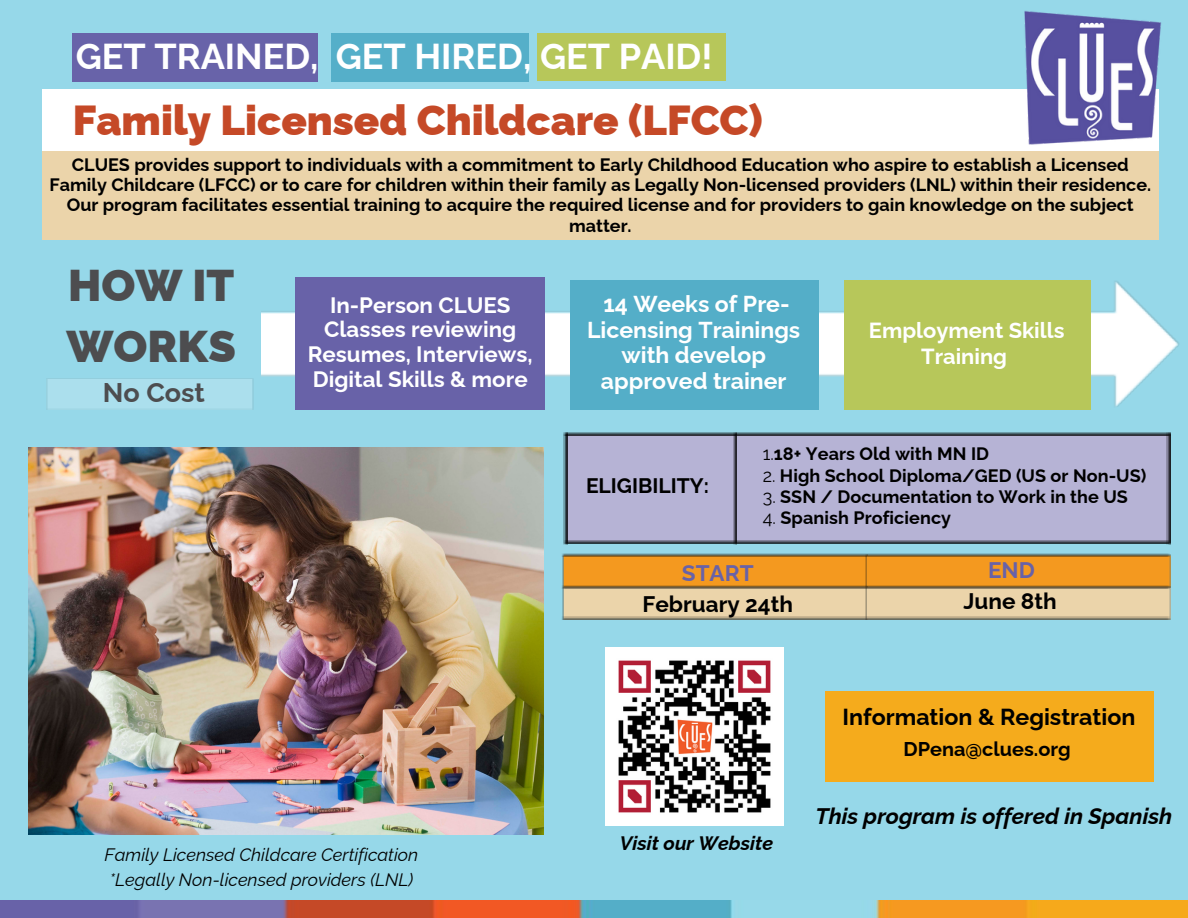
<style>
.page{position:relative;width:1188px;height:918px;background:#96d8e9}
.page>*{position:absolute;margin:0;border:0;box-sizing:border-box;transform-origin:0 0}
.t1{font:900 44.4px/60.8px "Raleway";color:#4d4d4f}
.t2{font:900 42px "Raleway";color:#c54927}
.t3{font:700 36px "Raleway";color:#fff}
.t4{font:700 27px "Raleway";color:#4d4d4f}
.t5{font:700 23.1px/25.8px "Raleway";color:#fff;text-align:center}
.t6{font:700 23.1px "Raleway";color:#000}
.t7{font:italic 700 22.5px "Raleway";color:#000}
.t8{font:700 22.5px/30.3px "Raleway";color:#000;text-align:center}
.t9{font:700 22.35px/24.8px "Raleway";color:#fff;text-align:center}
.t10{font:700 21.9px/25.8px "Raleway";color:#fff;text-align:center}
.t11{font:700 21px "Raleway";color:#000}
.t12{font:700 19.95px "Raleway";color:#000}
.t13{font:italic 700 19.5px "Raleway";color:#000}
.t14{font:700 18px/20.2px "Raleway";color:#000;text-align:center}
.t15{font:italic 18px "Raleway";color:#000}
.s1{font-weight:400}
.s2{color:#6862a8}
</style>
<div class="page">
<img style="left:29px;top:447px;width:514px;height:387px">
<img style="left:0;top:901px;width:1188px;height:17px">
<img style="left:43px;top:90px;width:1116px;height:149px">
<img style="left:261px;top:280px;width:918px;height:128px">
<div style="left:296px;top:278px;width:248px;height:131px;background:#6862a8"></div>
<div style="left:571px;top:280px;width:247px;height:130px;background:#54aec8"></div>
<div style="left:844px;top:280px;width:246px;height:130px;background:#b7c75a"></div>
<img style="left:46px;top:378px;width:207px;height:32px">
<div style="left:562px;top:557px;width:303px;height:28px;background:#f4991f"></div>
<div style="left:865px;top:557px;width:305px;height:28px;background:#f4991f"></div>
<div style="left:562px;top:588px;width:303px;height:28px;background:#ebd4aa"></div>
<div style="left:865px;top:588px;width:305px;height:28px;background:#ebd4aa"></div>
<img style="left:562px;top:585px;width:608px;height:3px">
<img style="left:562px;top:616px;width:608px;height:4px">
<img style="left:562px;top:554px;width:608px;height:3px">
<div style="left:564px;top:435px;width:170px;height:109px;background:#b6b3d5"></div>
<div style="left:737px;top:435px;width:430px;height:105px;background:#b6b3d5"></div>
<img style="left:734px;top:435px;width:3px;height:109px">
<img style="left:1167px;top:435px;width:3px;height:109px">
<img style="left:564px;top:432px;width:606px;height:3px">
<img style="left:564px;top:540px;width:606px;height:3px">
<div style="left:72px;top:34px;width:246px;height:48px;background:#6863a9"></div>
<div style="left:331px;top:34px;width:197px;height:48px;background:#55afc9"></div>
<div style="left:538px;top:34px;width:188px;height:46px;background:#b7c75a"></div>
<img style="left:1022px;top:11px;width:140px;height:134px">
<img style="left:606px;top:648px;width:177px;height:177px">
<div style="left:825px;top:691px;width:328px;height:91px;background:#f5ab1c"></div>
<p class="t3" style="left:76px;top:35px;width:638px">GET TRAINED, GET HIRED, GET PAID!</p>
<p class="t2" style="left:73px;top:96px;width:691px">Family Licensed Childcare (LFCC)</p>
<p class="t14" style="left:49px;top:154px;width:1103px">CLUES provides support to individuals with a commitment to Early Childhood Education who aspire to establish a Licensed Family Childcare (LFCC) or to care for children within their family as Legally Non-licensed providers (LNL) within their residence.<br>Our program facilitates essential training to acquire the required license and for providers to gain knowledge on the subject matter.</p>
<p class="t1" style="left:67px;top:255px;width:171px">HOW IT<br>WORKS</p>
<p class="t5" style="left:587px;top:291px;width:215px">14 Weeks of Pre-<br>Licensing Trainings with develop approved trainer</p>
<p class="t9" style="left:308px;top:292px;width:226px">In-Person CLUES<br>Classes reviewing<br>Resumes, Interviews,<br>Digital Skills &amp; more</p>
<p class="t10" style="left:869px;top:318px;width:197px">Employment Skills<br>Training</p>
<h6 class="t4" style="left:103px;top:376px;width:104px">No Cost</h6>
<p class="t11" style="left:586px;top:473px;width:124px">ELIGIBILITY:</p>
<h6 class="t14" style="left:763px;top:444px;width:228px"><span class="s1">1.</span>18+ Years Old with MN ID</h6>
<h6 class="t14" style="left:763px;top:465px;width:385px"><span class="s1">2.</span> High School Diploma/GED (US or Non-US)</h6>
<h6 class="t14" style="left:763px;top:487px;width:367px"><span class="s1">3.</span> SSN / Documentation to Work in the US</h6>
<p class="t14" style="left:763px;top:508px;width:190px"><span class="s1">4.</span> Spanish Proficiency</p>
<p class="t8" style="left:643px;top:558px;width:152px"><span class="s2">START<br></span>February 24th</p>
<p class="t8" style="left:963px;top:555px;width:95px"><span class="s2">END<br></span>June 8th</p>
<p class="t6" style="left:843px;top:703px;width:294px">Information &amp; Registration</p>
<h6 class="t12" style="left:903px;top:737px;width:169px">DPena@clues.org</h6>
<p class="t15" style="left:104px;top:844px;width:315px">Family Licensed Childcare Certification</p>
<p class="t15" style="left:110px;top:869px;width:305px">*Legally Non-licensed providers (LNL)</p>
<p class="t13" style="left:620px;top:832px;width:155px">Visit our Website</p>
<p class="t7" style="left:815px;top:803px;width:358px">This program is offered in Spanish</p>
</div>
